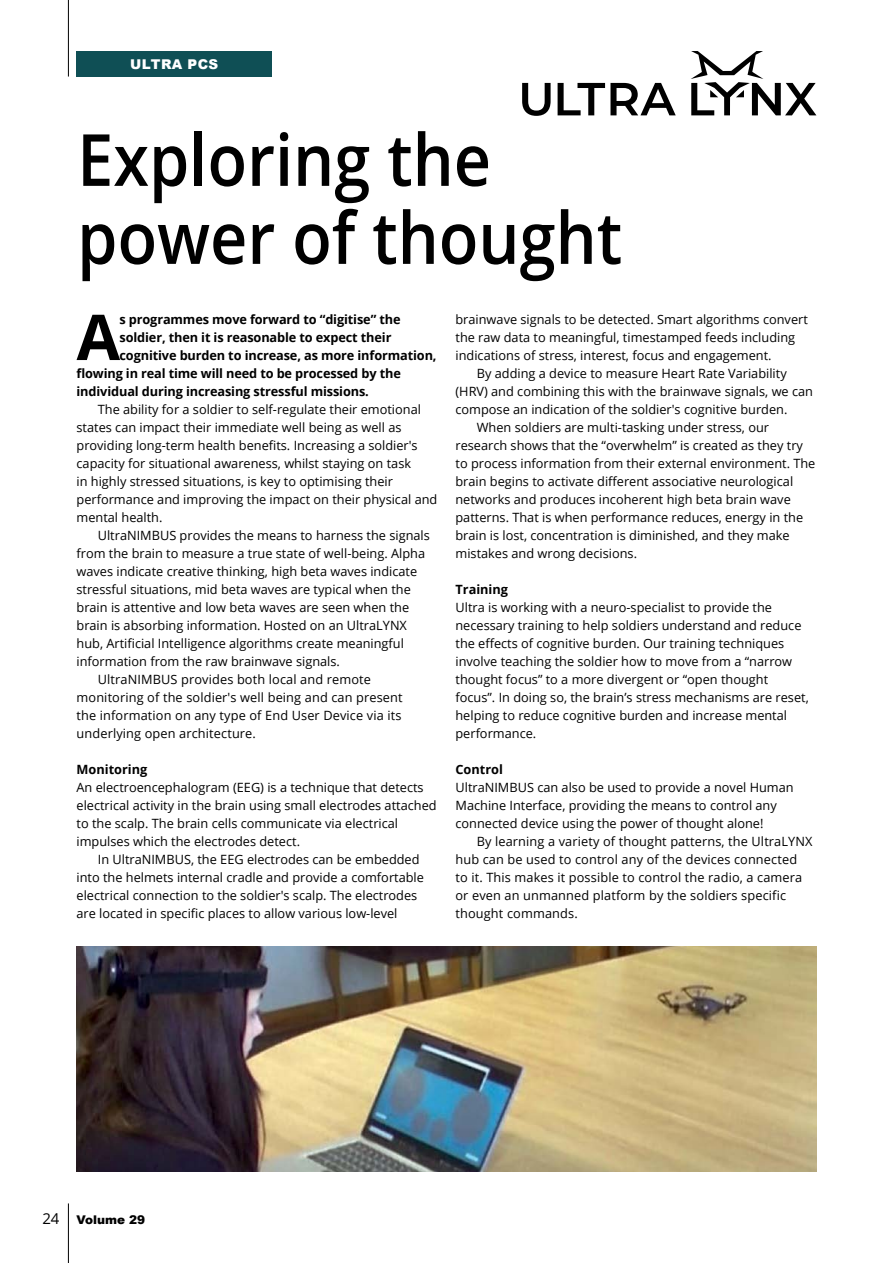
<style>
.page{position:relative;width:893px;height:1263px;background:#fff}
.page>*{position:absolute;margin:0;border:0;box-sizing:border-box;transform-origin:0 0}
.t1{font:600 72px/78px "Open Sans";color:#000;scale:.9 1}
.t2{font:700 63.15px "Open Sans";color:#000}
.t3{font:900 13.5px "Arial";letter-spacing:.035em;color:#fff}
.t4{font:12.75px/18px "Open Sans";color:#000}
.t5{font:700 12.75px "Open Sans";letter-spacing:-.01em;color:#000}
.t6{font:900 12px "Arial";color:#000}
.s1{font-family:"Open Sans";font-weight:400;font-size:15px}
</style>
<div class="page">
<hr style="left:68px;top:0;width:1px;height:77px;background:#000">
<hr style="left:68px;top:1203px;width:1px;height:60px;background:#000">
<div style="left:77px;top:51px;width:195px;height:26px;background:#0f4f55"></div>
<svg style="left:522px;top:83px;width:29px;height:33px"></svg>
<svg style="left:558px;top:83px;width:118px;height:32px"></svg>
<svg style="left:691px;top:51px;width:125px;height:64px"></svg>
<img style="left:77px;top:946px;width:739px;height:225px">
<p class="t3" style="left:130px;top:54px;width:90px">ULTRA PCS</p>
<h1 class="t1" style="left:77px;top:119px;width:607px">Exploring the power of thought</h1>
<h2 class="t2" style="left:77px;top:292px;width:45px">A</h2>
<p class="t5" style="left:119px;top:310px;width:283px">s programmes move forward to “digitise” the</p>
<p class="t5" style="left:119px;top:328px;width:274px">soldier, then it is reasonable to expect their</p>
<p class="t5" style="left:119px;top:346px;width:319px">cognitive burden to increase, as more information,</p>
<p class="t5" style="left:77px;top:364px;width:326px">flowing in real time will need to be processed by the</p>
<p class="t5" style="left:77px;top:382px;width:294px">individual during increasing stressful missions.</p>
<p class="t4" style="left:77px;top:400px;width:362px;text-indent:21px">The ability for a soldier to self-regulate their emotional states can impact their immediate well being as well as providing long-term health benefits. Increasing a soldier's capacity for situational awareness, whilst staying on task<br>in highly stressed situations, is key to optimising their performance and improving the impact on their physical and mental health.</p>
<p class="t4" style="left:98px;top:526px;width:334px">UltraNIMBUS provides the means to harness the signals</p>
<p class="t4" style="left:77px;top:544px;width:350px">from the brain to measure a true state of well-being. Alpha</p>
<p class="t4" style="left:77px;top:562px;width:342px">waves indicate creative thinking, high beta waves indicate</p>
<p class="t4" style="left:77px;top:580px;width:336px">stressful situations, mid beta waves are typical when the</p>
<p class="t4" style="left:77px;top:598px;width:334px">brain is attentive and low beta waves are seen when the</p>
<p class="t4" style="left:77px;top:616px;width:332px">brain is absorbing information. Hosted on an UltraLYNX</p>
<p class="t4" style="left:77px;top:634px;width:329px">hub, Artificial Intelligence algorithms create meaningful</p>
<p class="t4" style="left:77px;top:652px;width:265px">information from the raw brainwave signals.</p>
<p class="t4" style="left:98px;top:670px;width:275px">UltraNIMBUS provides both local and remote</p>
<p class="t4" style="left:77px;top:688px;width:328px">monitoring of the soldier's well being and can present</p>
<p class="t4" style="left:77px;top:706px;width:326px">the information on any type of End User Device via its</p>
<p class="t4" style="left:77px;top:724px;width:181px">underlying open architecture.</p>
<p class="t5" style="left:77px;top:760px;width:72px">Monitoring</p>
<p class="t4" style="left:77px;top:778px;width:362px">An electroencephalogram (EEG) is a technique that detects electrical activity in the brain using small electrodes attached to the scalp. The brain cells communicate via electrical impulses which the electrodes detect.</p>
<p class="t4" style="left:77px;top:850px;width:349px;text-indent:21px">In UltraNIMBUS, the EEG electrodes can be embedded into the helmets internal cradle and provide a comfortable electrical connection to the soldier's scalp. The electrodes are located in specific places to allow various low-level</p>
<p class="t4" style="left:455px;top:310px;width:354px">brainwave signals to be detected. Smart algorithms convert</p>
<p class="t4" style="left:455px;top:328px;width:341px">the raw data to meaningful, timestamped feeds including</p>
<p class="t4" style="left:455px;top:346px;width:318px">indications of stress, interest, focus and engagement.</p>
<p class="t4" style="left:477px;top:364px;width:312px">By adding a device to measure Heart Rate Variability</p>
<p class="t4" style="left:455px;top:382px;width:359px">(HRV) and combining this with the brainwave signals, we can</p>
<p class="t4" style="left:455px;top:400px;width:333px">compose an indication of the soldier's cognitive burden.</p>
<p class="t4" style="left:477px;top:418px;width:294px">When soldiers are multi-tasking under stress, our</p>
<p class="t4" style="left:455px;top:436px;width:349px">research shows that the “overwhelm” is created as they try</p>
<p class="t4" style="left:455px;top:454px;width:361px">to process information from their external environment. The</p>
<p class="t4" style="left:455px;top:472px;width:339px">brain begins to activate different associative neurological</p>
<p class="t4" style="left:455px;top:490px;width:337px">networks and produces incoherent high beta brain wave</p>
<p class="t4" style="left:455px;top:508px;width:349px">patterns. That is when performance reduces, energy in the</p>
<p class="t4" style="left:455px;top:526px;width:336px">brain is lost, concentration is diminished, and they make</p>
<p class="t4" style="left:455px;top:544px;width:183px">mistakes and wrong decisions.</p>
<p class="t5" style="left:455px;top:581px;width:54px">Training</p>
<p class="t4" style="left:455px;top:598px;width:355px">Ultra is working with a neuro-specialist to provide the necessary training to help soldiers understand and reduce the effects of cognitive burden. Our training techniques involve teaching the soldier how to move from a “narrow thought focus” to a more divergent or “open thought focus”. In doing so, the brain’s stress mechanisms are reset, helping to reduce cognitive burden and increase mental performance.</p>
<p class="t5" style="left:455px;top:761px;width:49px">Control</p>
<p class="t4" style="left:455px;top:778px;width:340px">UltraNIMBUS can also be used to provide a novel Human<br>Machine Interface, providing the means to control any connected device using the power of thought alone!</p>
<p class="t4" style="left:455px;top:832px;width:359px;text-indent:21px">By learning a variety of thought patterns, the UltraLYNX hub can be used to control any of the devices connected to it. This makes it possible to control the radio, a camera or even an unmanned platform by the soldiers specific thought commands.</p>
<p class="t6" style="left:42px;top:1211px;width:104px"><span class="s1">24</span> Volume 29</p>
</div>
